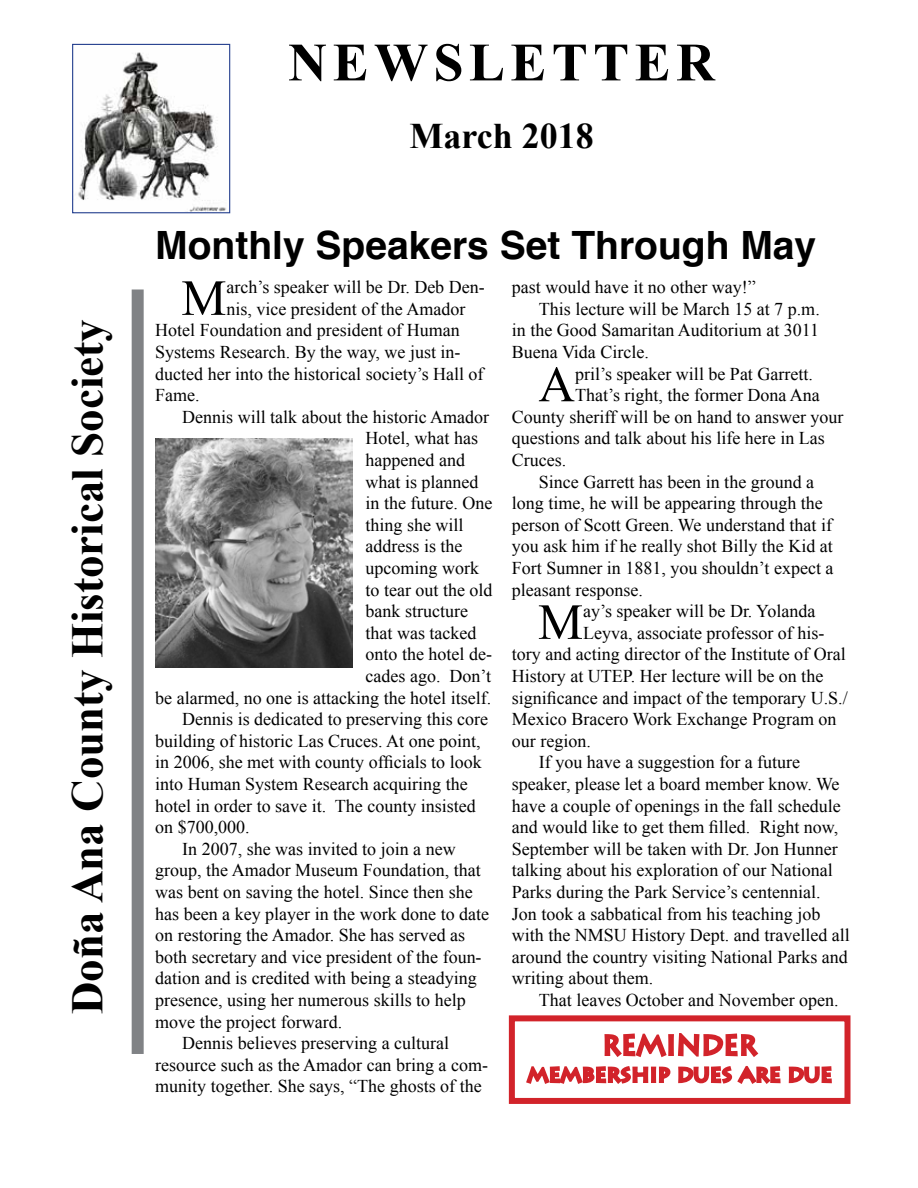
<style>
.page{position:relative;width:918px;height:1188px;background:#fff}
.page>*{position:absolute;margin:0;border:0;box-sizing:border-box;transform-origin:0 0}
.t1{font:700 54px "Times New Roman";letter-spacing:.1em;color:#000}
.t2{font:50.55px "Times New Roman";color:#000}
.t3{font:700 45px "Times New Roman";color:#000}
.t4{font:700 39px "Helvetica";color:#000}
.t5{font:700 36px "Times New Roman";color:#000}
.t6{font:18px "Times New Roman";color:#000}
</style>
<div class="page">
<img style="left:78px;top:52px;width:148px;height:159px">
<div style="left:72px;top:44px;width:158px;height:169px;border:1px solid #25408f"></div>
<div style="left:132px;top:290px;width:12px;height:764px;background:#808285"></div>
<img style="left:155px;top:439px;width:197px;height:228px">
<svg style="left:526px;top:1033px;width:306px;height:51px"></svg>
<div style="left:509px;top:1015px;width:341px;height:89px;border:6px solid #d2232a"></div>
<h3 class="t3" style="left:56px;top:1014px;width:697px;rotate:-90deg">Doña Ana County Historical Society</h3>
<h1 class="t1" style="left:288px;top:25px;width:428px">NEWSLETTER</h1>
<h3 class="t5" style="left:409px;top:111px;width:186px">March 2018</h3>
<h3 class="t4" style="left:155px;top:214px;width:662px">Monthly Speakers Set Through May</h3>
<h2 class="t2" style="left:181px;top:264px;width:47px">M</h2>
<p class="t6" style="left:226px;top:275px;width:260px">arch’s speaker will be Dr. Deb Den-</p>
<p class="t6" style="left:512px;top:275px;width:245px">past would have it no other way!”</p>
<p class="t6" style="left:539px;top:297px;width:282px">This lecture will be March 15 at 7 p.m.</p>
<p class="t6" style="left:512px;top:318px;width:309px">in the Good Samaritan Auditorium at 3011</p>
<p class="t6" style="left:512px;top:340px;width:139px">Buena Vida Circle.</p>
<h2 class="t2" style="left:538px;top:350px;width:38px">A</h2>
<p class="t6" style="left:575px;top:362px;width:239px">pril’s speaker will be Pat Garrett.</p>
<p class="t6" style="left:226px;top:297px;width:240px">nis, vice president of the Amador</p>
<p class="t6" style="left:155px;top:318px;width:306px">Hotel Foundation and president of Human</p>
<p class="t6" style="left:155px;top:340px;width:307px">Systems Research. By the way, we just in-</p>
<p class="t6" style="left:155px;top:362px;width:330px">ducted her into the historical society’s Hall of</p>
<p class="t6" style="left:155px;top:383px;width:46px">Fame.</p>
<p class="t6" style="left:182px;top:405px;width:308px">Dennis will talk about the historic Amador</p>
<p class="t6" style="left:366px;top:426px;width:114px">Hotel, what has</p>
<p class="t6" style="left:366px;top:448px;width:101px">happened and</p>
<p class="t6" style="left:366px;top:470px;width:114px">what is planned</p>
<p class="t6" style="left:366px;top:491px;width:128px">in the future. One</p>
<p class="t6" style="left:366px;top:513px;width:100px">thing she will</p>
<p class="t6" style="left:366px;top:534px;width:98px">address is the</p>
<p class="t6" style="left:366px;top:556px;width:115px">upcoming work</p>
<p class="t6" style="left:366px;top:578px;width:128px">to tear out the old</p>
<p class="t6" style="left:366px;top:599px;width:104px">bank structure</p>
<p class="t6" style="left:366px;top:621px;width:112px">that was tacked</p>
<p class="t6" style="left:366px;top:642px;width:128px">onto the hotel de-</p>
<p class="t6" style="left:366px;top:664px;width:127px">cades ago. Don’t</p>
<p class="t6" style="left:155px;top:686px;width:337px">be alarmed, no one is attacking the hotel itself.</p>
<p class="t6" style="left:182px;top:707px;width:307px">Dennis is dedicated to preserving this core</p>
<p class="t6" style="left:155px;top:729px;width:327px">building of historic Las Cruces. At one point,</p>
<p class="t6" style="left:155px;top:750px;width:328px">in 2006, she met with county officials to look</p>
<p class="t6" style="left:155px;top:772px;width:314px">into Human System Research acquiring the</p>
<p class="t6" style="left:155px;top:794px;width:322px">hotel in order to save it. The county insisted</p>
<p class="t6" style="left:155px;top:815px;width:96px">on $700,000.</p>
<p class="t6" style="left:182px;top:837px;width:275px">In 2007, she was invited to join a new</p>
<p class="t6" style="left:155px;top:858px;width:327px">group, the Amador Museum Foundation, that</p>
<p class="t6" style="left:155px;top:880px;width:319px">was bent on saving the hotel. Since then she</p>
<p class="t6" style="left:155px;top:902px;width:335px">has been a key player in the work done to date</p>
<p class="t6" style="left:155px;top:923px;width:311px">on restoring the Amador. She has served as</p>
<p class="t6" style="left:155px;top:945px;width:328px">both secretary and vice president of the foun-</p>
<p class="t6" style="left:155px;top:966px;width:323px">dation and is credited with being a steadying</p>
<p class="t6" style="left:155px;top:988px;width:312px">presence, using her numerous skills to help</p>
<p class="t6" style="left:155px;top:1010px;width:188px">move the project forward.</p>
<p class="t6" style="left:182px;top:1031px;width:268px">Dennis believes preserving a cultural</p>
<p class="t6" style="left:155px;top:1053px;width:334px">resource such as the Amador can bring a com-</p>
<p class="t6" style="left:155px;top:1074px;width:328px">munity together. She says, “The ghosts of the</p>
<p class="t6" style="left:575px;top:383px;width:246px">That’s right, the former Dona Ana</p>
<p class="t6" style="left:512px;top:405px;width:333px">County sheriff will be on hand to answer your</p>
<p class="t6" style="left:512px;top:426px;width:314px">questions and talk about his life here in Las</p>
<p class="t6" style="left:512px;top:448px;width:56px">Cruces.</p>
<p class="t6" style="left:539px;top:470px;width:277px">Since Garrett has been in the ground a</p>
<p class="t6" style="left:512px;top:491px;width:312px">long time, he will be appearing through the</p>
<p class="t6" style="left:512px;top:513px;width:322px">person of Scott Green. We understand that if</p>
<p class="t6" style="left:512px;top:534px;width:322px">you ask him if he really shot Billy the Kid at</p>
<p class="t6" style="left:512px;top:556px;width:323px">Fort Sumner in 1881, you shouldn’t expect a</p>
<p class="t6" style="left:512px;top:578px;width:132px">pleasant response.</p>
<h2 class="t2" style="left:538px;top:588px;width:47px">M</h2>
<p class="t6" style="left:583px;top:599px;width:234px">ay’s speaker will be Dr. Yolanda</p>
<p class="t6" style="left:583px;top:621px;width:243px">Leyva, associate professor of his-</p>
<p class="t6" style="left:512px;top:642px;width:335px">tory and acting director of the Institute of Oral</p>
<p class="t6" style="left:512px;top:664px;width:313px">History at UTEP. Her lecture will be on the</p>
<p class="t6" style="left:512px;top:686px;width:337px">significance and impact of the temporary U.S./</p>
<p class="t6" style="left:512px;top:707px;width:326px">Mexico Bracero Work Exchange Program on</p>
<p class="t6" style="left:512px;top:729px;width:80px">our region.</p>
<p class="t6" style="left:539px;top:750px;width:263px">If you have a suggestion for a future</p>
<p class="t6" style="left:512px;top:772px;width:329px">speaker, please let a board member know. We</p>
<p class="t6" style="left:512px;top:794px;width:330px">have a couple of openings in the fall schedule</p>
<p class="t6" style="left:512px;top:815px;width:328px">and would like to get them filled. Right now,</p>
<p class="t6" style="left:512px;top:837px;width:327px">September will be taken with Dr. Jon Hunner</p>
<p class="t6" style="left:512px;top:858px;width:322px">talking about his exploration of our National</p>
<p class="t6" style="left:512px;top:880px;width:310px">Parks during the Park Service’s centennial.</p>
<p class="t6" style="left:512px;top:902px;width:310px">Jon took a sabbatical from his teaching job</p>
<p class="t6" style="left:512px;top:923px;width:339px">with the NMSU History Dept. and travelled all</p>
<p class="t6" style="left:512px;top:945px;width:337px">around the country visiting National Parks and</p>
<p class="t6" style="left:512px;top:966px;width:143px">writing about them.</p>
<p class="t6" style="left:539px;top:988px;width:301px">That leaves October and November open.</p>
</div>
